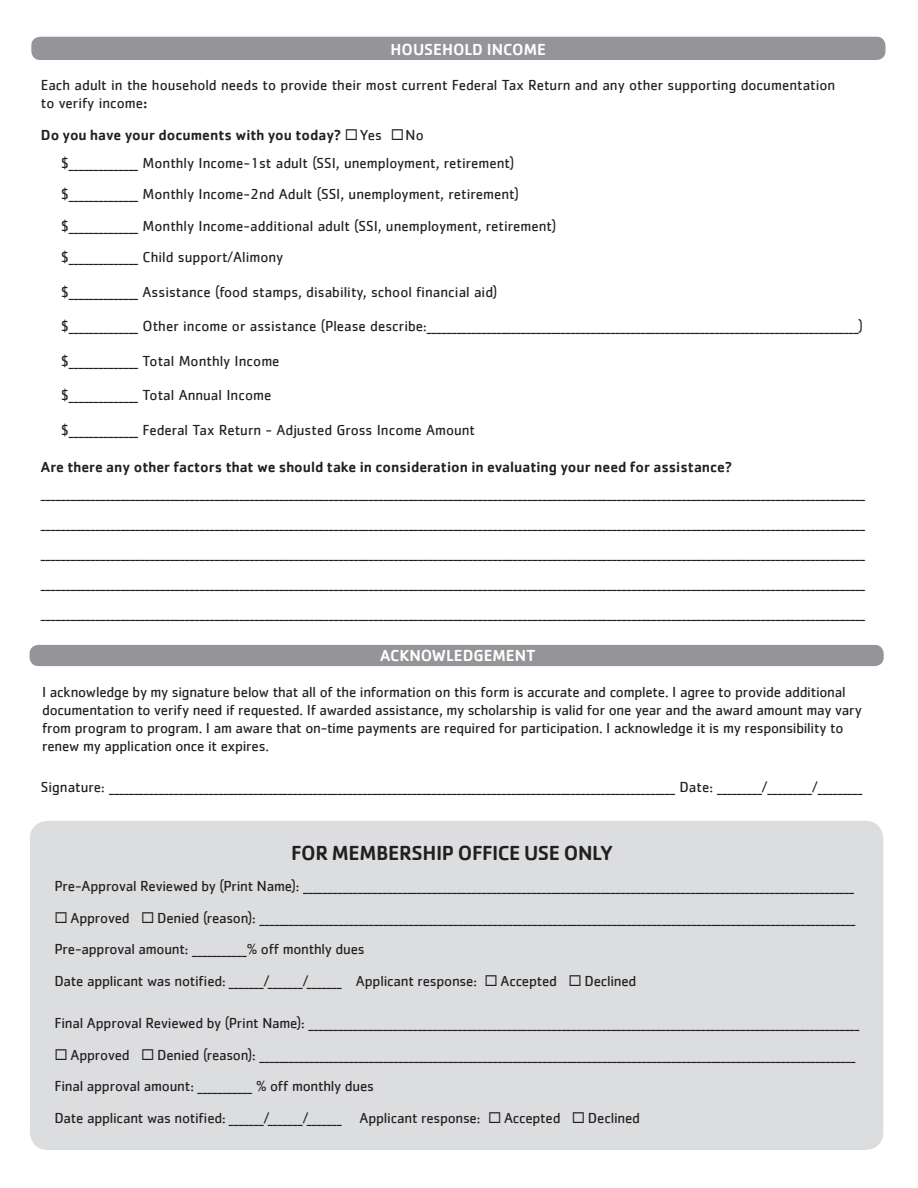
<style>
.page{position:relative;width:918px;height:1188px;background:#fff}
.page>*{position:absolute;margin:0;border:0;box-sizing:border-box;transform-origin:0 0}
.t1{font:500 21px "Cachet";letter-spacing:-.02em;color:#231f20}
.t2{font:500 16.5px "Cachet";color:#fff}
.t3{font:15px/18px "Cachet";letter-spacing:-.015em;color:#231f20}
.t4{font:500 15px "Cachet";color:#231f20}
.s1{font-weight:500}
.s2{font-weight:400}
</style>
<div class="page">
<div style="left:31px;top:37px;width:855px;height:23px;background:#939598;border-radius:9px"></div>
<div style="left:30px;top:645px;width:854px;height:21px;background:#939598;border-radius:9px"></div>
<div style="left:30px;top:821px;width:853px;height:329px;background:#dcdddf;border-radius:18px"></div>
<p class="t2" style="left:391px;top:39px;width:157px">HOUSEHOLD INCOME</p>
<p class="t3" style="left:41px;top:76px;width:796px">Each adult in the household needs to provide their most current Federal Tax Return and any other supporting documentation to verify income<span class="s1">:</span></p>
<p class="t4" style="left:41px;top:126px;width:384px">Do you have your documents with you today? ◻<span class="s2">Yes</span> ◻<span class="s2">No</span></p>
<p class="t3" style="left:61px;top:153px;width:455px">$______________ Monthly Income-1st adult (SSI, unemployment, retirement)</p>
<p class="t3" style="left:61px;top:185px;width:459px">$______________ Monthly Income-2nd Adult (SSI, unemployment, retirement)</p>
<p class="t3" style="left:61px;top:216px;width:497px">$______________ Monthly Income-additional adult (SSI, unemployment, retirement)</p>
<p class="t3" style="left:61px;top:248px;width:224px">$______________ Child support/Alimony</p>
<p class="t3" style="left:61px;top:282px;width:438px">$______________ Assistance (food stamps, disability, school financial aid)</p>
<p class="t3" style="left:61px;top:317px;width:803px">$______________ Other income or assistance (Please describe:_______________________________________________________________________________________)</p>
<p class="t3" style="left:61px;top:351px;width:220px">$______________ Total Monthly Income</p>
<p class="t3" style="left:61px;top:386px;width:212px">$______________ Total Annual Income</p>
<p class="t3" style="left:61px;top:420px;width:415px">$______________ Federal Tax Return - Adjusted Gross Income Amount</p>
<p class="t3" style="left:41px;top:454px;width:826px;line-height:25.5px"><span class="s1">Are there any other factors that we should take in consideration in evaluating your need for assistance? </span>______________________________________________________________________________________________________________________________________________________________________</p>
<p class="t3" style="left:41px;top:514px;width:826px">______________________________________________________________________________________________________________________________________________________________________</p>
<p class="t3" style="left:41px;top:544px;width:826px">______________________________________________________________________________________________________________________________________________________________________</p>
<p class="t3" style="left:41px;top:574px;width:826px">______________________________________________________________________________________________________________________________________________________________________</p>
<p class="t3" style="left:41px;top:604px;width:826px">______________________________________________________________________________________________________________________________________________________________________</p>
<p class="t2" style="left:380px;top:646px;width:157px">ACKNOWLEDGEMENT</p>
<p class="t3" style="left:42px;top:683px;width:821px">I acknowledge by my signature below that all of the information on this form is accurate and complete. I agree to provide additional documentation to verify need if requested. If awarded assistance, my scholarship is valid for one year and the award amount may vary from program to program. I am aware that on-time payments are required for participation. I acknowledge it is my responsibility to renew my application once it expires.</p>
<p class="t3" style="left:41px;top:778px;width:823px">Signature: __________________________________________________________________________________________________________________ Date: _________/_________/_________</p>
<p class="t1" style="left:291px;top:840px;width:323px">FOR MEMBERSHIP OFFICE USE ONLY</p>
<p class="t3" style="left:54px;top:877px;width:801px">Pre-Approval Reviewed by (Print Name): _______________________________________________________________________________________________________________</p>
<p class="t3" style="left:54px;top:908px;width:802px">◻ Approved ◻ Denied (reason): ________________________________________________________________________________________________________________________</p>
<p class="t3" style="left:54px;top:940px;width:312px">Pre-approval amount: ___________% off monthly dues</p>
<p class="t3" style="left:54px;top:971px;width:583px">Date applicant was notified: _______/_______/_______ Applicant response: ◻ Accepted ◻ Declined</p>
<p class="t3" style="left:54px;top:1014px;width:807px">Final Approval Reviewed by (Print Name): _______________________________________________________________________________________________________________</p>
<p class="t3" style="left:54px;top:1045px;width:802px">◻ Approved ◻ Denied (reason): ________________________________________________________________________________________________________________________</p>
<p class="t3" style="left:54px;top:1077px;width:321px">Final approval amount: ___________ % off monthly dues</p>
<p class="t3" style="left:54px;top:1108px;width:587px">Date applicant was notified: _______/_______/_______ Applicant response: ◻ Accepted ◻ Declined</p>
</div>
